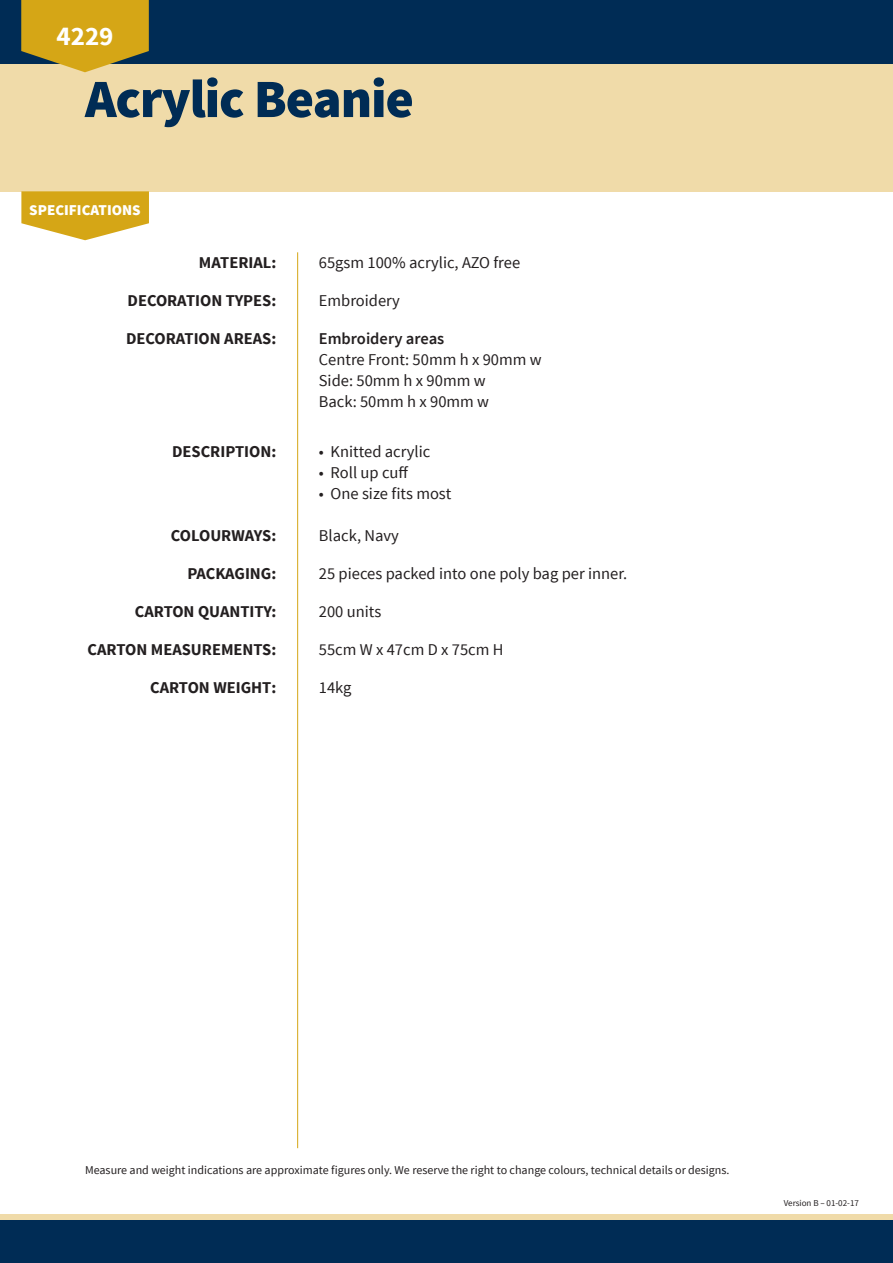
<style>
.page{position:relative;width:893px;height:1263px;background:#fff}
.page>*{position:absolute;margin:0;border:0;box-sizing:border-box;transform-origin:0 0}
.t1{font:900 54px "Source Sans Pro";letter-spacing:-.02em;color:#002c55}
.t2{font:700 27px "Source Sans Pro";color:#fff}
.t3{font:16.5px/21px "Source Sans Pro";color:#231f20}
.t4{font:700 16.5px "Source Sans Pro";color:#231f20}
.t5{font:600 16.5px "Source Sans Pro";color:#231f20}
.t6{font:900 15px "Source Sans Pro";color:#fff}
.t7{font:12px "Source Sans Pro";color:#231f20}
.t8{font:9px "Source Sans Pro";color:#231f20}
</style>
<div class="page">
<div style="left:0;top:1214px;width:893px;height:49px;background:#f0dba9"></div>
<div style="left:0;top:0;width:893px;height:64px;background:#002c55"></div>
<div style="left:0;top:1220px;width:893px;height:43px;background:#002c55"></div>
<div style="left:0;top:64px;width:893px;height:127px;background:#f0dba9"></div>
<svg style="left:21px;top:0;width:128px;height:72px;background:#caa326"></svg>
<svg style="left:21px;top:191px;width:128px;height:49px"></svg>
<hr style="left:297px;top:252px;width:1px;height:896px;background:#d5a616">
<h2 class="t2" style="left:57px;top:19px;width:59px">4229</h2>
<h1 class="t1" style="left:85px;top:64px;width:330px">Acrylic Beanie</h1>
<p class="t6" style="left:29px;top:200px;width:113px">SPECIFICATIONS</p>
<p class="t4" style="left:199px;top:251px;width:79px">MATERIAL:</p>
<p class="t3" style="left:319px;top:252px;width:203px">65gsm 100% acrylic, AZO free</p>
<p class="t4" style="left:128px;top:289px;width:150px">DECORATION TYPES:</p>
<p class="t3" style="left:319px;top:290px;width:83px">Embroidery</p>
<p class="t4" style="left:126px;top:327px;width:152px">DECORATION AREAS:</p>
<p class="t5" style="left:319px;top:328px;width:127px">Embroidery areas</p>
<p class="t3" style="left:319px;top:349px;width:224px">Centre Front: 50mm h x 90mm w<br>Side: 50mm h x 90mm w<br>Back: 50mm h x 90mm w</p>
<p class="t4" style="left:172px;top:441px;width:106px">DESCRIPTION:</p>
<p class="t3" style="left:319px;top:441px;width:113px">• Knitted acrylic</p>
<p class="t3" style="left:319px;top:462px;width:91px">• Roll up cuff</p>
<p class="t3" style="left:319px;top:483px;width:134px">• One size fits most</p>
<p class="t4" style="left:171px;top:525px;width:107px">COLOURWAYS:</p>
<p class="t3" style="left:319px;top:525px;width:82px">Black, Navy</p>
<p class="t4" style="left:187px;top:563px;width:91px">PACKAGING:</p>
<p class="t3" style="left:319px;top:563px;width:310px">25 pieces packed into one poly bag per inner.</p>
<p class="t4" style="left:135px;top:601px;width:143px">CARTON QUANTITY:</p>
<p class="t3" style="left:319px;top:601px;width:64px">200 units</p>
<p class="t4" style="left:88px;top:639px;width:190px">CARTON MEASUREMENTS:</p>
<p class="t3" style="left:319px;top:639px;width:186px">55cm W x 47cm D x 75cm H</p>
<p class="t4" style="left:150px;top:677px;width:128px">CARTON WEIGHT:</p>
<p class="t3" style="left:319px;top:677px;width:34px">14kg</p>
<p class="t7" style="left:85px;top:1163px;width:646px">Measure and weight indications are approximate figures only. We reserve the right to change colours, technical details or designs.</p>
<p class="t8" style="left:784px;top:1197px;width:77px">Version B – 01-02-17</p>
</div>
